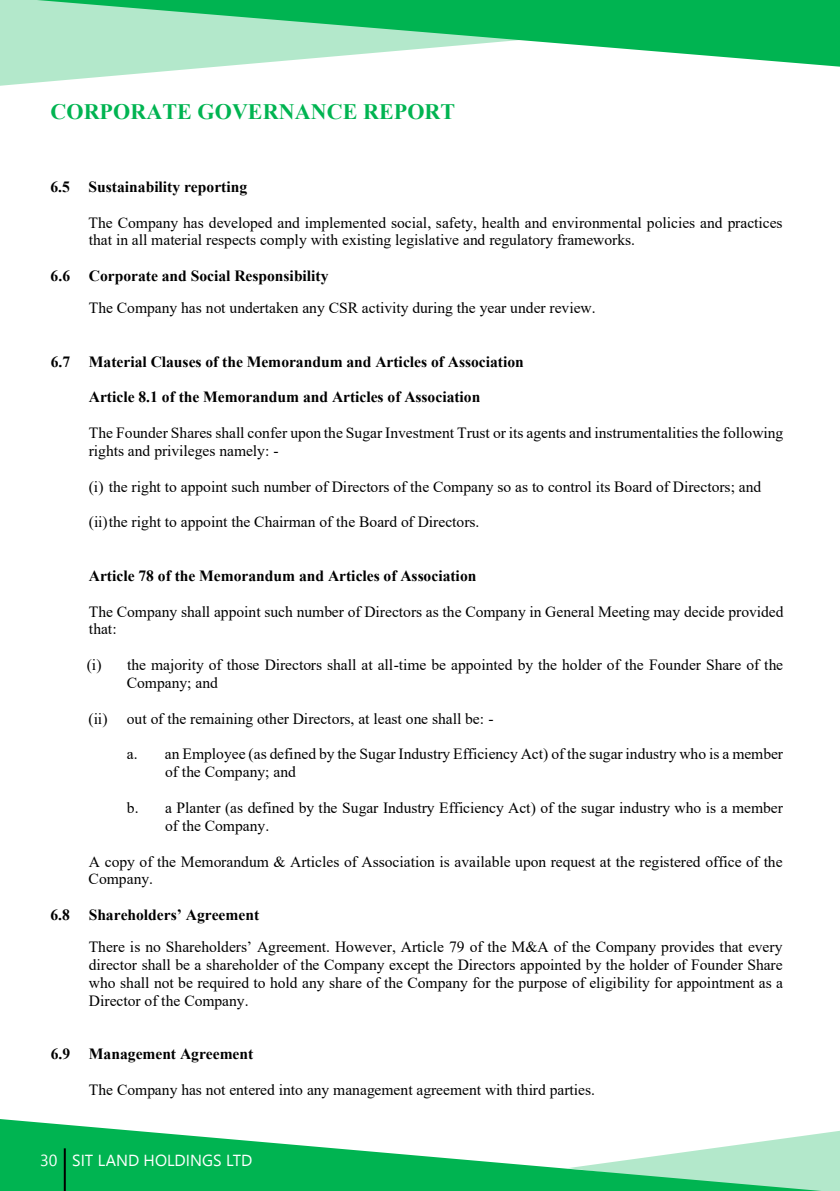
<style>
.page{position:relative;width:840px;height:1191px;background:#fff}
.page>*{position:absolute;margin:0;border:0;box-sizing:border-box;transform-origin:0 0}
.t1{font:700 22px "Times New Roman";letter-spacing:.005em;color:#00b451}
.t2{font:15.6px/17.8px "Times New Roman";color:#000}
.t3{font:700 15.6px "Times New Roman";color:#000}
</style>
<div class="page">
<div style="left:749px;top:0;width:90px;height:67px;background:#00b451"></div>
<svg style="left:0;top:0;width:749px;height:86px"></svg>
<svg style="left:0;top:1119px;width:839px;height:72px"></svg>
<hr style="left:64px;top:1148px;width:2px;height:43px;background:#000">
<svg style="left:73px;top:1154px;width:20px;height:11px"></svg>
<svg style="left:99px;top:1154px;width:39px;height:11px"></svg>
<svg style="left:227px;top:1154px;width:24px;height:11px"></svg>
<svg style="left:41px;top:1154px;width:16px;height:11px"></svg>
<svg style="left:145px;top:1154px;width:76px;height:11px"></svg>
<h1 class="t1" style="left:50px;top:96px;width:406px">CORPORATE GOVERNANCE REPORT</h1>
<p class="t3" style="left:50px;top:175px;width:198px">6.5 Sustainability reporting</p>
<p class="t2" style="left:89px;top:213px;width:695px">The Company has developed and implemented social, safety, health and environmental policies and practices that in all material respects comply with existing legislative and regulatory frameworks.</p>
<p class="t3" style="left:51px;top:265px;width:279px">6.6 Corporate and Social Responsibility</p>
<p class="t2" style="left:89px;top:298px;width:508px">The Company has not undertaken any CSR activity during the year under review.</p>
<p class="t3" style="left:51px;top:350px;width:474px">6.7 Material Clauses of the Memorandum and Articles of Association</p>
<p class="t3" style="left:89px;top:386px;width:393px">Article 8.1 of the Memorandum and Articles of Association</p>
<p class="t2" style="left:89px;top:423px;width:695px">The Founder Shares shall confer upon the Sugar Investment Trust or its agents and instrumentalities the following rights and privileges namely: -</p>
<p class="t2" style="left:89px;top:477px;width:673px">(i) the right to appoint such number of Directors of the Company so as to control its Board of Directors; and</p>
<p class="t2" style="left:89px;top:512px;width:392px">(ii)the right to appoint the Chairman of the Board of Directors.</p>
<p class="t3" style="left:89px;top:564px;width:389px">Article 78 of the Memorandum and Articles of Association</p>
<p class="t2" style="left:89px;top:602px;width:695px">The Company shall appoint such number of Directors as the Company in General Meeting may decide provided that:</p>
<p class="t2" style="left:127px;top:655px;width:657px;text-indent:-40px">(i) the majority of those Directors shall at all-time be appointed by the holder of the Founder Share of the<br>Company; and</p>
<p class="t2" style="left:88px;top:709px;width:406px">(ii) out of the remaining other Directors, at least one shall be: -</p>
<p class="t2" style="left:165px;top:744px;width:619px;text-indent:-38px">a. an Employee (as defined by the Sugar Industry Efficiency Act) of the sugar industry who is a member of the Company; and</p>
<p class="t2" style="left:165px;top:798px;width:619px;text-indent:-38px">b. a Planter (as defined by the Sugar Industry Efficiency Act) of the sugar industry who is a member of the Company.</p>
<p class="t2" style="left:89px;top:852px;width:695px">A copy of the Memorandum &amp; Articles of Association is available upon request at the registered office of the<br>Company.</p>
<p class="t3" style="left:50px;top:903px;width:210px">6.8 Shareholders’ Agreement</p>
<p class="t2" style="left:89px;top:937px;width:695px;text-align:justify">There is no Shareholders’ Agreement. However, Article 79 of the M&amp;A of the Company provides that every director shall be a shareholder of the Company except the Directors appointed by the holder of Founder Share who shall not be required to hold any share of the Company for the purpose of eligibility for appointment as a Director of the Company.</p>
<p class="t3" style="left:51px;top:1042px;width:204px">6.9 Management Agreement</p>
<p class="t2" style="left:89px;top:1080px;width:507px">The Company has not entered into any management agreement with third parties.</p>
</div>
